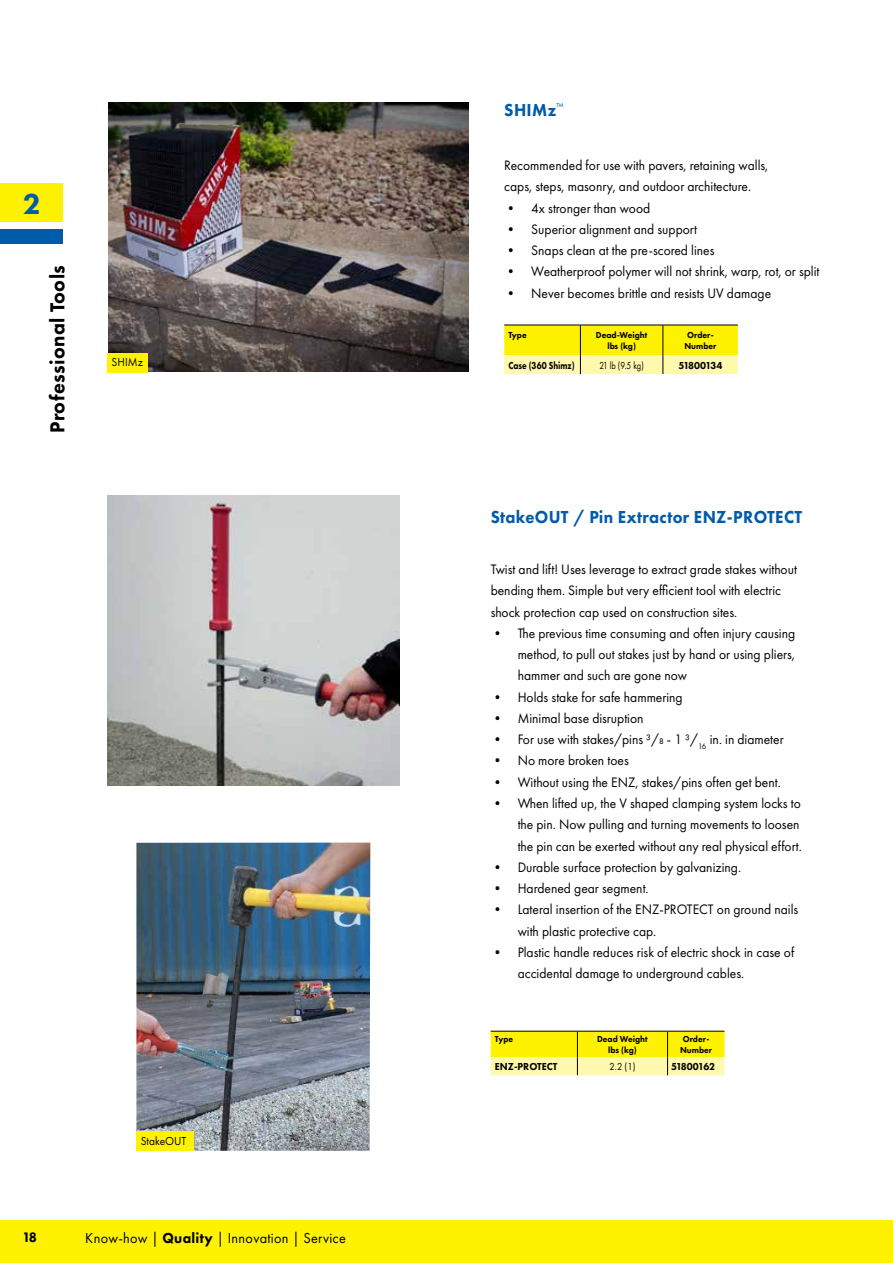
<style>
.page{position:relative;width:893px;height:1263px;background:#fff}
.page>*{position:absolute;margin:0;border:0;box-sizing:border-box;transform-origin:0 0}
.t1{font:800 30px "Futura PT";color:#005baa}
.t2{font:800 21px "Futura PT";letter-spacing:.02em;color:#000;scale:.95 1}
.t3{font:800 18px "Futura PT";letter-spacing:.02em;color:#005baa;scale:.93 1}
.t4{font:800 18px "Futura PT";letter-spacing:.02em;color:#005baa;scale:.95 1}
.t5{font:15px "Futura PT";letter-spacing:.02em;color:#000;scale:.95 1}
.t6{font:14.25px/21.3px "Futura PT";color:#000;scale:.95 1}
.t7{font:800 14.25px "Futura PT";color:#000;scale:.95 1}
.t8{font:12px "Futura PT";color:#000;scale:.95 1}
.t9{font:800 10.5px "Futura PT";letter-spacing:-.06em;color:#000;scale:.95 1}
.t10{font:800 10.5px "Futura PT";color:#000;scale:.8 1}
.t11{font:10.5px "Futura PT";color:#000;scale:.8 1}
.t12{font:800 10.5px "Futura PT";color:#000;scale:.95 1}
.t13{font:10.5px "Futura PT";color:#000;scale:.9 1}
.t14{font:800 9px/10.8px "Futura PT";color:#000;text-align:center;scale:.95 1}
.s1{font-weight:800}
</style>
<div class="page">
<div style="left:0;top:1220px;width:893px;height:43px;background:#fff200"></div>
<div style="left:0;top:183px;width:62px;height:39px;background:#fff200"></div>
<div style="left:0;top:229px;width:62px;height:15px;background:#005baa"></div>
<img style="left:136px;top:842px;width:234px;height:309px">
<div style="left:136px;top:1131px;width:57px;height:20px;background:#fff200"></div>
<svg style="left:504px;top:325px;width:234px;height:49px;background:#f9ef43"></svg>
<img style="left:108px;top:102px;width:361px;height:270px">
<div style="left:107px;top:353px;width:41px;height:19px;background:#fff200"></div>
<svg style="left:491px;top:1031px;width:233px;height:44px;background:#f8ef46"></svg>
<img style="left:107px;top:495px;width:292px;height:290px">
<h1 class="t1" style="left:23px;top:185px;width:19px">2</h1>
<h2 class="t2" style="left:44px;top:433px;width:178px;rotate:-90deg">Professional Tools</h2>
<p class="t4" style="left:504px;top:99px;width:64px">SHIMz<sup>™</sup></p>
<p class="t6" style="left:504px;top:155px;width:280px">Recommended for use with pavers, retaining walls, caps, steps, masonry, and outdoor architecture.</p>
<p class="t6" style="left:504px;top:197px;width:155px">• 4x stronger than wood</p>
<p class="t6" style="left:504px;top:218px;width:204px">• Superior alignment and support</p>
<p class="t6" style="left:504px;top:240px;width:223px">• Snaps clean at the pre-scored lines</p>
<p class="t6" style="left:504px;top:261px;width:333px">• Weatherproof polymer will not shrink, warp, rot, or split</p>
<p class="t6" style="left:504px;top:282px;width:282px">• Never becomes brittle and resists UV damage</p>
<p class="t14" style="left:508px;top:329px;width:21px">Type</p>
<p class="t14" style="left:596px;top:329px;width:56px">Dead-Weight lbs (kg)</p>
<p class="t14" style="left:684px;top:329px;width:35px;text-align:left">Order-<br>Number</p>
<p class="t8" style="left:112px;top:355px;width:34px">SHIMz</p>
<p class="t10" style="left:508px;top:358px;width:84px">Case (360 Shimz)</p>
<p class="t11" style="left:599px;top:359px;width:57px">21 lb (9.5 kg)</p>
<p class="t9" style="left:678px;top:358px;width:48px">51800134</p>
<p class="t3" style="left:491px;top:506px;width:336px">StakeOUT / Pin Extractor ENZ-PROTECT</p>
<p class="t6" style="left:491px;top:559px;width:324px">Twist and lift! Uses leverage to extract grade stakes without bending them. Simple but very efficient tool with electric shock protection cap used on construction sites.</p>
<p class="t6" style="left:518px;top:622px;width:294px;text-align:justify;text-indent:-27px">• The previous time consuming and often injury causing method, to pull out stakes just by hand or using pliers, hammer and such are gone now</p>
<p class="t6" style="left:491px;top:686px;width:204px">• Holds stake for safe hammering</p>
<p class="t6" style="left:491px;top:707px;width:162px">• Minimal base disruption</p>
<p class="t6" style="left:491px;top:729px;width:310px">• For use with stakes/pins 3/₈ - 1 3/<sub>16</sub> in. in diameter</p>
<p class="t6" style="left:491px;top:750px;width:147px">• No more broken toes</p>
<p class="t6" style="left:491px;top:771px;width:307px">• Without using the ENZ, stakes/pins often get bent.</p>
<p class="t6" style="left:518px;top:792px;width:301px;text-indent:-27px">• When lifted up, the V shaped clamping system locks to the pin. Now pulling and turning movements to loosen the pin can be exerted without any real physical effort.</p>
<p class="t6" style="left:491px;top:856px;width:265px">• Durable surface protection by galvanizing.</p>
<p class="t6" style="left:491px;top:877px;width:168px">• Hardened gear segment.</p>
<p class="t6" style="left:518px;top:899px;width:297px;text-indent:-27px">• Lateral insertion of the ENZ-PROTECT on ground nails with plastic protective cap.</p>
<p class="t6" style="left:518px;top:941px;width:293px;text-indent:-27px">• Plastic handle reduces risk of electric shock in case of accidental damage to underground cables.</p>
<p class="t8" style="left:141px;top:1134px;width:50px">StakeOUT</p>
<p class="t14" style="left:495px;top:1034px;width:21px">Type</p>
<p class="t14" style="left:597px;top:1034px;width:55px">Dead Weight lbs (kg)</p>
<p class="t14" style="left:680px;top:1034px;width:35px;text-align:left">Order-<br>Number</p>
<p class="t12" style="left:495px;top:1060px;width:67px">ENZ-PROTECT</p>
<p class="t13" style="left:609px;top:1060px;width:30px">2.2 (1)</p>
<p class="t9" style="left:671px;top:1060px;width:48px">51800162</p>
<p class="t7" style="left:22px;top:1228px;width:17px">18</p>
<p class="t5" style="left:85px;top:1229px;width:276px">Know-how | <span class="s1">Quality</span> | Innovation | Service</p>
</div>
